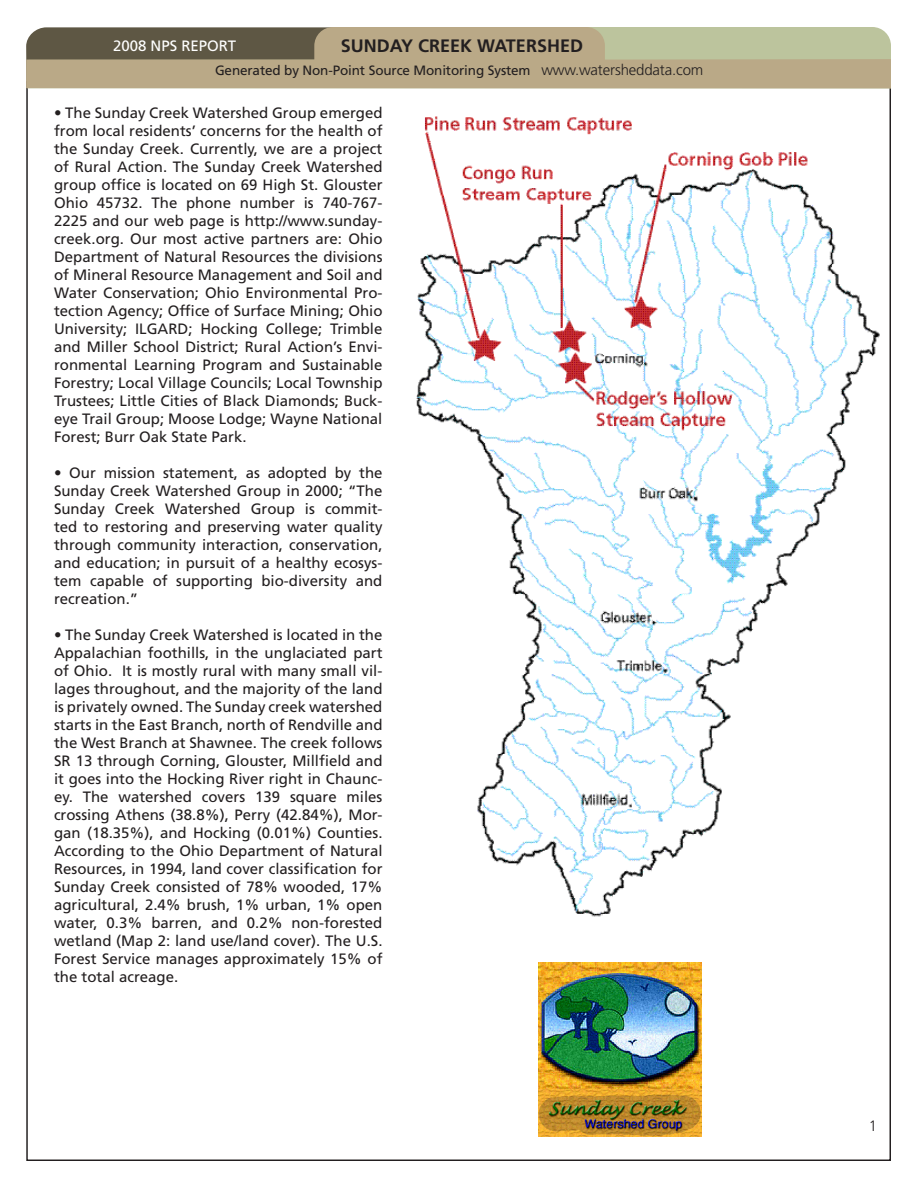
<style>
.page{position:relative;width:918px;height:1188px;background:#fff}
.page>*{position:absolute;margin:0;border:0;box-sizing:border-box;transform-origin:0 0}
.t1{font:700 18px "Frutiger LT Std";color:#231f20}
.t2{font:15px/18px "Frutiger LT Std";color:#231f20;text-align:justify}
.t3{font:15px "Frutiger LT Std";color:#fff}
.t4{font:300 15px "Frutiger LT Std";color:#231f20}
.t5{font:13.5px "Frutiger LT Std";letter-spacing:-.01em;color:#231f20}
.s1{font-weight:300;font-size:15px}
</style>
<div class="page">
<svg style="left:26px;top:27px;width:865px;height:61px;background:#aa9f7f"></svg>
<img style="left:416px;top:116px;width:464px;height:801px">
<img style="left:539px;top:963px;width:163px;height:174px">
<p class="t1" style="left:341px;top:36px;width:244px">SUNDAY CREEK WATERSHED</p>
<p class="t5" style="left:215px;top:62px;width:490px">Generated by Non-Point Source Monitoring System <span class="s1">www.watersheddata.com</span></p>
<p class="t3" style="left:113px;top:37px;width:125px">2008 NPS Report</p>
<p class="t2" style="left:54px;top:104px;width:330px">• The Sunday Creek Watershed Group emerged from local residents’ concerns for the health of the Sunday Creek. Currently, we are a project of Rural Action. The Sunday Creek Watershed group office is located on 69 High St. Glouster Ohio 45732. The phone number is 740-767- 2225 and our web page is http://www.sunday&shy;creek.org. Our most active partners are: Ohio Department of Natural Resources the divisions of Mineral Resource Management and Soil and Water Conservation; Ohio Environmental Pro&shy;tection Agency; Office of Surface Mining; Ohio University; ILGARD; Hocking College; Trimble and Miller School District; Rural Action’s Envi&shy;ronmental Learning Program and Sustainable Forestry; Local Village Councils; Local Township Trustees; Little Cities of Black Diamonds; Buck&shy;eye Trail Group; Moose Lodge; Wayne National Forest; Burr Oak State Park.</p>
<p class="t2" style="left:54px;top:464px;width:330px">• Our mission statement, as adopted by the Sunday Creek Watershed Group in 2000; “The Sunday Creek Watershed Group is commit&shy;ted to restoring and preserving water quality through community interaction, conservation, and education; in pursuit of a healthy ecosys&shy;tem capable of supporting bio-diversity and recreation.”</p>
<p class="t2" style="left:54px;top:626px;width:330px">• The Sunday Creek Watershed is located in the Appalachian foothills, in the unglaciated part of Ohio. It is mostly rural with many small vil&shy;lages throughout, and the majority of the land is privately owned. The Sunday creek watershed starts in the East Branch, north of Rendville and the West Branch at Shawnee. The creek follows SR 13 through Corning, Glouster, Millfield and it goes into the Hocking River right in Chaunc&shy;ey. The watershed covers 139 square miles crossing Athens (38.8%), Perry (42.84%), Mor&shy;gan (18.35%), and Hocking (0.01%) Counties.<br>According to the Ohio Department of Natural Resources, in 1994, land cover classification for Sunday Creek consisted of 78% wooded, 17% agricultural, 2.4% brush, 1% urban, 1% open water, 0.3% barren, and 0.2% non-forested wetland (Map 2: land use/land cover). The U.S.<br>Forest Service manages approximately 15% of the total acreage.</p>
<p class="t4" style="left:869px;top:1117px;width:10px">1</p>
</div>
